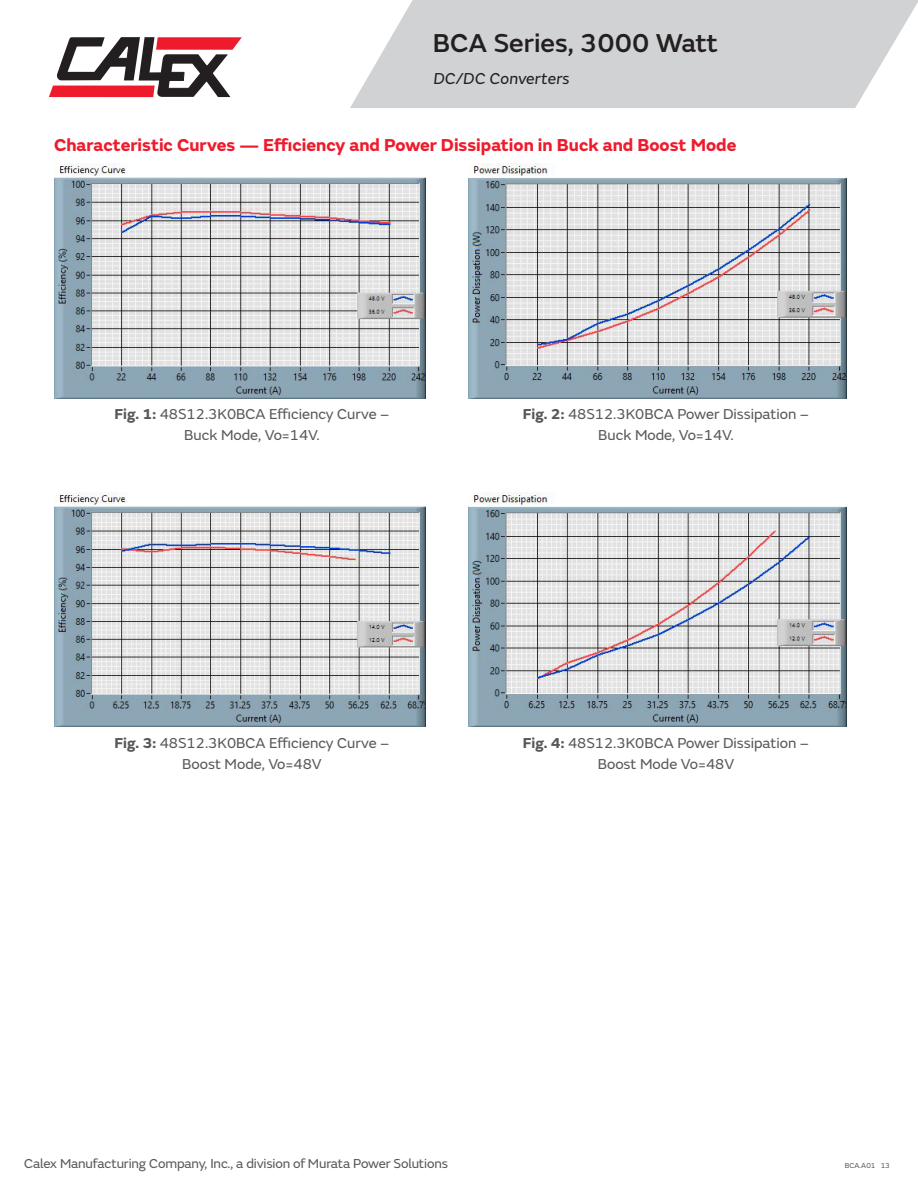
<style>
.page{position:relative;width:918px;height:1188px;background:#fff}
.page>*{position:absolute;margin:0;border:0;box-sizing:border-box;transform-origin:0 0}
.t1{font:500 27px "FS Emeric";color:#231f20}
.a-head_red{font:700 18px "FS Emeric";color:#ee1b2d}
.t2{font:italic 16.5px "FS Emeric";letter-spacing:.01em;color:#231f20}
.t3{font:15px/21px "FS Emeric";color:#57585a;text-align:center}
.t4{font:13.5px "FS Emeric";letter-spacing:-.01em;color:#57585a}
.t5{font:7.5px "FS Emeric";color:#57585a}
.s1{font-weight:700}
</style>
<div class="page">
<svg style="left:350px;top:0;width:568px;height:108px;background:#d6d6d8"></svg>
<svg style="left:49px;top:37px;width:193px;height:60px"></svg>
<img style="left:54px;top:164px;width:371px;height:234px">
<img style="left:468px;top:164px;width:379px;height:234px">
<img style="left:54px;top:492px;width:371px;height:235px">
<img style="left:468px;top:492px;width:379px;height:235px">
<h1 class="t1" style="left:433px;top:23px;width:287px">BCA Series, 3000 Watt</h1>
<p class="t2" style="left:434px;top:67px;width:138px">DC/DC Converters</p>
<p class="a-head_red" style="left:54px;top:131px;width:684px">Characteristic Curves — Efficiency and Power Dissipation in Buck and Boost Mode</p>
<p class="t3" style="left:115px;top:403px;width:276px"><span class="s1">Fig. 1:</span> 48S12.3K0BCA Efficiency Curve –<br>Buck Mode, Vo=14V.</p>
<p class="t3" style="left:523px;top:403px;width:288px"><span class="s1">Fig. 2:</span> 48S12.3K0BCA Power Dissipation –<br>Buck Mode, Vo=14V.</p>
<p class="t3" style="left:115px;top:731px;width:276px"><span class="s1">Fig. 3:</span> 48S12.3K0BCA Efficiency Curve –<br>Boost Mode, Vo=48V</p>
<p class="t3" style="left:523px;top:731px;width:288px"><span class="s1">Fig. 4:</span> 48S12.3K0BCA Power Dissipation –<br>Boost Mode Vo=48V</p>
<p class="t4" style="left:24px;top:1154px;width:425px">Calex Manufacturing Company, Inc., a division of Murata Power Solutions</p>
<p class="t5" style="left:845px;top:1160px;width:47px">BCA.A01 13</p>
</div>
